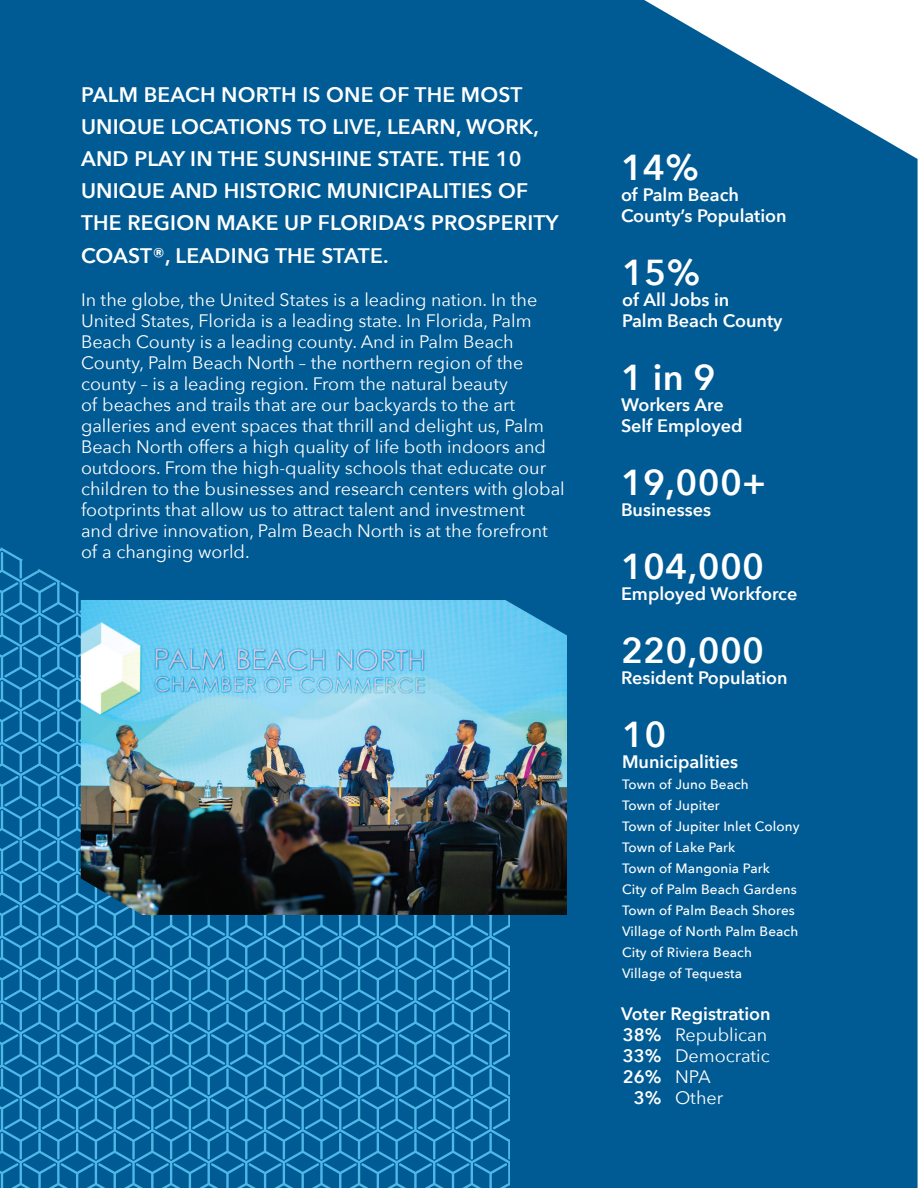
<style>
.page{position:relative;width:918px;height:1188px;background:#005a93}
.page>*{position:absolute;margin:0;border:0;box-sizing:border-box;transform-origin:0 0}
.t1{font:600 36px "Avenir Next";letter-spacing:.01em;color:#fff}
.t2{font:600 21px/32.1px "Avenir Next";letter-spacing:.01em;color:#fff}
.t3{font:18px/21px "Avenir Next";color:#fff}
.t4{font:600 18px/21px "Avenir Next";color:#fff}
.t5{font:500 13.5px "Avenir Next";letter-spacing:.01em;color:#fff}
.s1{font-weight:400}
.s2{font-weight:600}
</style>
<div class="page">
<svg style="left:0;top:547px;width:567px;height:641px;background:#0f6ca3"></svg>
<div style="left:511px;top:805px;width:100px;height:383px;background:#005a93"></div>
<img style="left:81px;top:600px;width:486px;height:315px">
<p class="t2" style="left:81px;top:78px;width:479px">PALM BEACH NORTH IS ONE OF THE MOST UNIQUE LOCATIONS TO LIVE, LEARN, WORK, AND PLAY IN THE SUNSHINE STATE. THE 10<br>UNIQUE AND HISTORIC MUNICIPALITIES OF THE REGION MAKE UP FLORIDA’S PROSPERITY COAST®, LEADING THE STATE.</p>
<p class="t3" style="left:81px;top:288px;width:485px">In the globe, the United States is a leading nation. In the United States, Florida is a leading state. In Florida, Palm Beach County is a leading county. And in Palm Beach County, Palm Beach North – the northern region of the county – is a leading region. From the natural beauty<br>of beaches and trails that are our backyards to the art galleries and event spaces that thrill and delight us, Palm Beach North offers a high quality of life both indoors and outdoors. From the high-quality schools that educate our children to the businesses and research centers with global footprints that allow us to attract talent and investment<br>and drive innovation, Palm Beach North is at the forefront of a changing world.</p>
<p class="t1" style="left:621px;top:137px;width:80px">14%</p>
<p class="t4" style="left:621px;top:184px;width:120px">of Palm Beach</p>
<p class="t4" style="left:621px;top:205px;width:167px">County’s Population</p>
<p class="t1" style="left:622px;top:242px;width:80px">15%</p>
<p class="t4" style="left:622px;top:289px;width:109px">of All Jobs in</p>
<p class="t4" style="left:622px;top:310px;width:162px">Palm Beach County</p>
<p class="t1" style="left:621px;top:347px;width:96px">1 in 9</p>
<p class="t4" style="left:621px;top:394px;width:123px">Workers Are<br>Self Employed</p>
<p class="t1" style="left:621px;top:452px;width:147px">19,000+</p>
<p class="t4" style="left:621px;top:499px;width:92px">Businesses</p>
<p class="t1" style="left:621px;top:536px;width:145px">104,000</p>
<p class="t4" style="left:621px;top:583px;width:178px">Employed Workforce</p>
<p class="t1" style="left:621px;top:620px;width:145px">220,000</p>
<p class="t4" style="left:621px;top:667px;width:168px">Resident Population</p>
<p class="t1" style="left:622px;top:704px;width:46px">10</p>
<p class="t4" style="left:622px;top:751px;width:118px">Municipalities</p>
<p class="t5" style="left:622px;top:773px;width:128px">Town of Juno Beach</p>
<p class="t5" style="left:622px;top:794px;width:99px">Town of Jupiter</p>
<p class="t5" style="left:622px;top:815px;width:179px">Town of Jupiter Inlet Colony</p>
<p class="t5" style="left:622px;top:836px;width:115px">Town of Lake Park</p>
<p class="t5" style="left:622px;top:857px;width:149px">Town of Mangonia Park</p>
<p class="t5" style="left:622px;top:878px;width:176px">City of Palm Beach Gardens</p>
<p class="t5" style="left:622px;top:899px;width:174px">Town of Palm Beach Shores</p>
<p class="t5" style="left:622px;top:920px;width:178px">Village of North Palm Beach</p>
<p class="t5" style="left:622px;top:941px;width:131px">City of Riviera Beach</p>
<p class="t5" style="left:622px;top:962px;width:122px">Village of Tequesta</p>
<p class="t4" style="left:621px;top:1003px;width:151px">Voter Registration<br>38% <span class="s1">Republican<br></span>33% <span class="s1">Democratic</span></p>
<p class="t3" style="left:634px;top:1065px;width:91px;text-indent:-11px"><span class="s2">26%</span> NPA<br><span class="s2">3%</span> Other</p>
</div>
